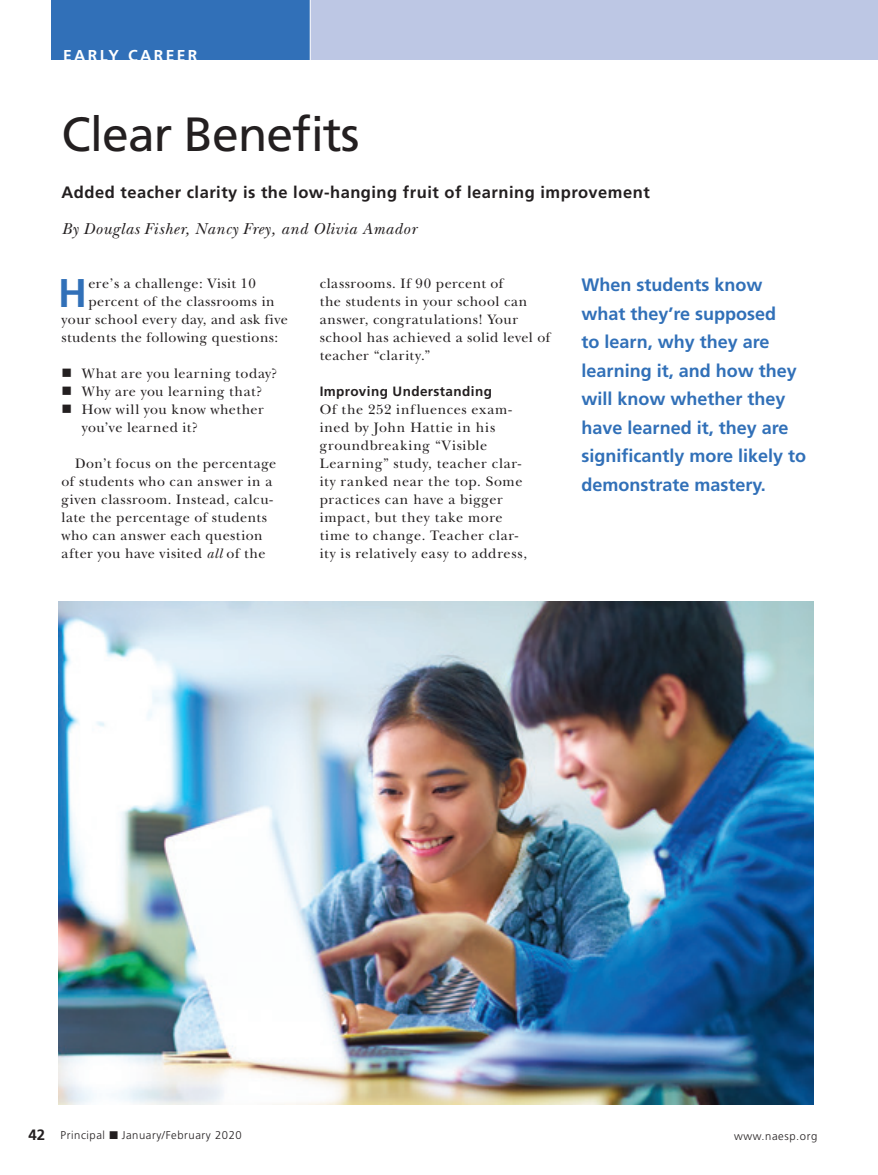
<style>
.page{position:relative;width:878px;height:1175px;background:#fff}
.page>*{position:absolute;margin:0;border:0;box-sizing:border-box;transform-origin:0 0}
.DEPT_Headline{font:48px "Frutiger";letter-spacing:-.02em;color:#231f20}
.DEPT_1stP{font:700 40.05px "Frutiger";color:#3170b8}
.PullQuote_Blue{font:700 18px/28.5px "Frutiger";color:#3170b8}
.DEPT_Dek{font:700 16.5px "Frutiger";letter-spacing:.03em;color:#231f20}
.DEPT_Byline{font:italic 16.5px "New Baskerville";letter-spacing:.035em;color:#231f20}
.t1{font:700 15.75px "Frutiger";letter-spacing:.15em;color:#fff}
.Body_Indent{font:14.25px/18px "New Baskerville";letter-spacing:.035em;color:#231f20}
.Body_NoIndent{font:14.25px/18px "New Baskerville";letter-spacing:.045em;color:#231f20}
.DEPT_1stP-2{font:14.25px "New Baskerville";letter-spacing:.03em;color:#231f20}
.Body_NoIndent-2{font:14.25px/18px "New Baskerville";letter-spacing:.025em;color:#231f20}
.Subhead{font:700 13.5px "Frutiger";letter-spacing:.03em;color:#231f20}
.t2{font:300 11.25px "Frutiger";letter-spacing:.05em;color:#231f20}
.s1{font-style:italic}
.s2{font-weight:700;font-size:15px}
</style>
<div class="page">
<div style="left:51px;top:0;width:259px;height:60px;background:#3170b8"></div>
<div style="left:310px;top:0;width:568px;height:60px;background:#bdc7e4"></div>
<hr style="left:310px;top:0;width:1px;height:60px;background:#fff">
<img style="left:58px;top:601px;width:755px;height:503px">
<p class="t1" style="left:63px;top:46px;width:136px">EARLY CAREER</p>
<p class="DEPT_Headline" style="left:62px;top:106px;width:299px">Clear Benefits</p>
<p class="DEPT_Dek" style="left:62px;top:183px;width:589px">Added teacher clarity is the low-hanging fruit of learning improvement</p>
<p class="DEPT_Byline" style="left:62px;top:219px;width:356px">By Douglas Fisher, Nancy Frey, and Olivia Amador</p>
<p class="DEPT_1stP" style="left:58px;top:269px;width:30px">H</p>
<p class="DEPT_1stP-2" style="left:88px;top:275px;width:169px">ere’s a challenge: Visit 10</p>
<p class="DEPT_1stP-2" style="left:88px;top:293px;width:188px">percent of the classrooms in</p>
<p class="DEPT_1stP-2" style="left:62px;top:311px;width:228px">your school every day, and ask five</p>
<p class="DEPT_1stP-2" style="left:62px;top:329px;width:218px">students the following questions:</p>
<p class="Body_NoIndent" style="left:82px;top:364px;width:197px">What are you learning today?</p>
<p class="Body_NoIndent" style="left:82px;top:382px;width:182px">Why are you learning that?</p>
<p class="Body_NoIndent-2" style="left:82px;top:400px;width:183px">How will you know whether you’ve learned it?</p>
<p class="Body_Indent" style="left:62px;top:454px;width:216px;text-indent:14px">Don’t focus on the percentage of students who can answer in a given classroom. Instead, calcu&shy;late the percentage of students who can answer each question after you have visited <span class="s1">all</span> of the</p>
<p class="Body_Indent" style="left:320px;top:274px;width:232px">classrooms. If 90 percent of<br>the students in your school can answer, congratulations! Your school has achieved a solid level of teacher “clarity.”</p>
<p class="Subhead" style="left:320px;top:383px;width:174px">Improving Understanding</p>
<p class="Body_NoIndent" style="left:320px;top:400px;width:209px">Of the 252 influences exam&shy;ined by John Hattie in his groundbreaking “Visible<br>Learning” study, teacher clar&shy;ity ranked near the top. Some practices can have a bigger impact, but they take more time to change. Teacher clar&shy;ity is relatively easy to address,</p>
<p class="PullQuote_Blue" style="left:581px;top:271px;width:226px">When students know what they’re supposed<br>to learn, why they are learning it, and how they will know whether they have learned it, they are significantly more likely to demonstrate mastery.</p>
<p class="t2" style="left:28px;top:1129px;width:215px"><span class="s2">42</span> Principal ■ January/February 2020</p>
<p class="t2" style="left:734px;top:1129px;width:85px">www.naesp.org</p>
</div>
